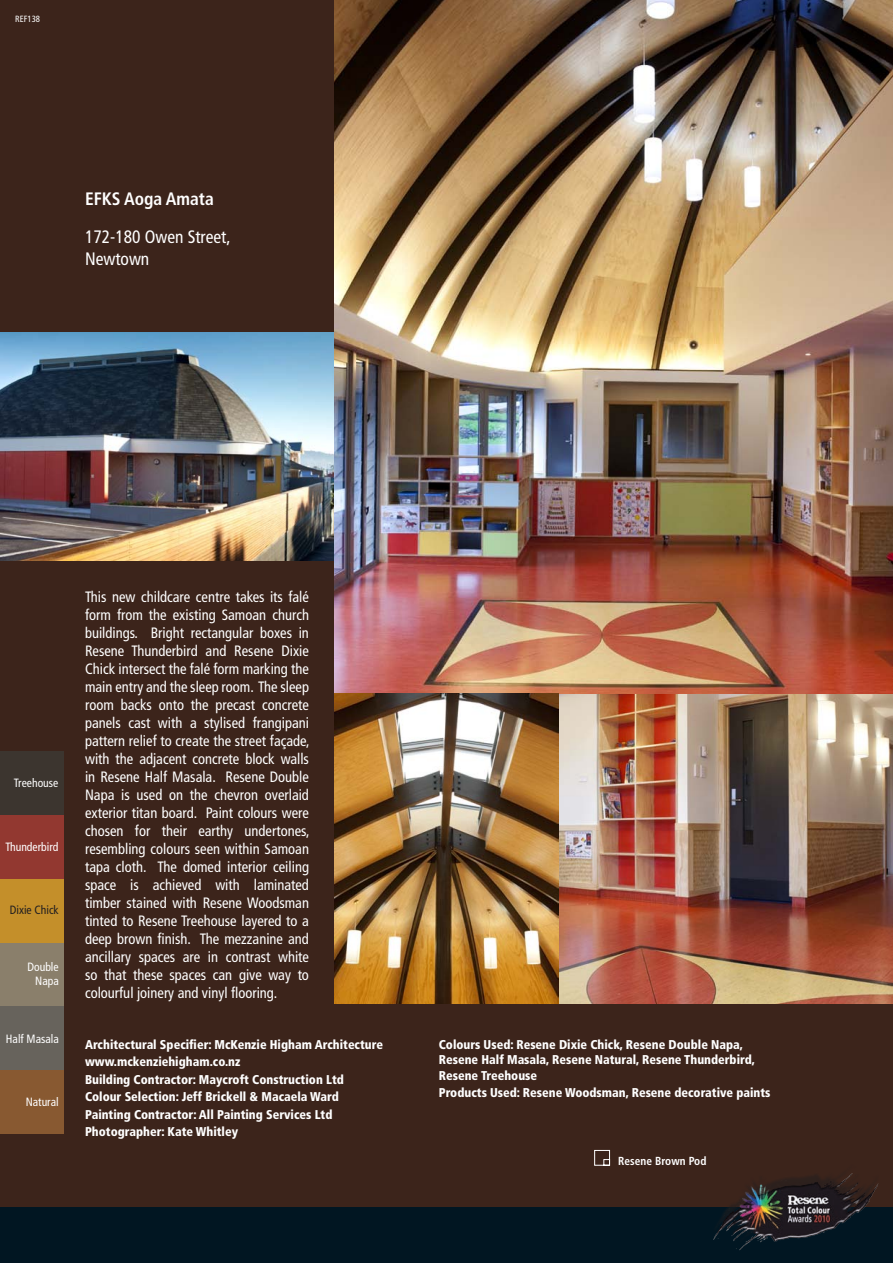
<style>
.page{position:relative;width:893px;height:1263px;background:#fff}
.page>*{position:absolute;margin:0;border:0;box-sizing:border-box;transform-origin:0 0}
.project_sub{font:condensed 18px/21.6px "Frutiger";color:#fff}
.project{font:700 condensed 18px "Frutiger";color:#fff}
.body{font:condensed 15px/18px "Frutiger";color:#fff;text-align:justify}
.credits_white{font:900 condensed 12.75px/15.3px "Frutiger";color:#fff}
.Colour_swatch_RHS{font:condensed 12px/13.5px "Frutiger";color:#fff;text-align:right}
.Colour_swatch_RHS-2{font:condensed 12px "Frutiger";color:#231f20}
.t1{font:700 condensed 11.7px "Frutiger";letter-spacing:.005em;color:#fff}
.Ref_Right{font:condensed 9px "Frutiger";color:#fff}
</style>
<div class="page">
<div style="left:0;top:0;width:893px;height:1227px;background:#3c241b"></div>
<img style="left:0;top:332px;width:334px;height:228px">
<img style="left:334px;top:0;width:559px;height:693px">
<img style="left:334px;top:693px;width:559px;height:310px">
<div style="left:0;top:815px;width:64px;height:64px;background:#923830"></div>
<div style="left:0;top:751px;width:64px;height:64px;background:#3c352f"></div>
<div style="left:0;top:879px;width:64px;height:64px;background:#c48f2a"></div>
<div style="left:0;top:943px;width:64px;height:63px;background:#8a7f6b"></div>
<div style="left:0;top:1006px;width:64px;height:64px;background:#67635c"></div>
<div style="left:0;top:1070px;width:64px;height:64px;background:#885931"></div>
<svg style="left:594px;top:1149px;width:16px;height:17px"></svg>
<div style="left:0;top:1208px;width:893px;height:55px;background:#011622"></div>
<img style="left:713px;top:1173px;width:166px;height:78px">
<p class="Ref_Right" style="left:15px;top:13px;width:26px">REF138</p>
<p class="project" style="left:85px;top:188px;width:130px">EFKS Aoga Amata</p>
<p class="project_sub" style="left:85px;top:227px;width:147px">172-180 Owen Street,<br>Newtown</p>
<p class="Colour_swatch_RHS" style="left:14px;top:776px;width:46px">Treehouse</p>
<p class="Colour_swatch_RHS" style="left:5px;top:840px;width:55px">Thunderbird</p>
<p class="Colour_swatch_RHS-2" style="left:10px;top:903px;width:50px">Dixie Chick</p>
<p class="Colour_swatch_RHS" style="left:27px;top:961px;width:33px">Double<br>Napa</p>
<p class="Colour_swatch_RHS" style="left:6px;top:1032px;width:54px">Half Masala</p>
<p class="Colour_swatch_RHS" style="left:26px;top:1096px;width:34px">Natural</p>
<p class="body" style="left:85px;top:588px;width:226px">This new childcare centre takes its falé form from the existing Samoan church buildings. Bright rectangular boxes in Resene Thunderbird and Resene Dixie Chick intersect the falé form marking the main entry and the sleep room. The sleep room backs onto the precast concrete panels cast with a stylised frangipani pattern relief to create the street façade, with the adjacent concrete block walls in Resene Half Masala. Resene Double Napa is used on the chevron overlaid exterior titan board. Paint colours were chosen for their earthy undertones, resembling colours seen within Samoan tapa cloth. The domed interior ceiling space is achieved with laminated timber stained with Resene Woodsman tinted to Resene Treehouse layered to a deep brown finish. The mezzanine and ancillary spaces are in contrast white so that these spaces can give way to colourful joinery and vinyl flooring.</p>
<p class="credits_white" style="left:85px;top:1037px;width:299px">Architectural Specifier: McKenzie Higham Architecture</p>
<p class="credits_white" style="left:85px;top:1054px;width:157px">www.mckenziehigham.co.nz</p>
<p class="credits_white" style="left:85px;top:1072px;width:260px">Building Contractor: Maycroft Construction Ltd</p>
<p class="credits_white" style="left:85px;top:1089px;width:255px">Colour Selection: Jeff Brickell &amp; Macaela Ward</p>
<p class="credits_white" style="left:85px;top:1106px;width:249px">Painting Contractor: All Painting Services Ltd</p>
<p class="credits_white" style="left:85px;top:1124px;width:155px">Photographer: Kate Whitley</p>
<p class="credits_white" style="left:439px;top:1037px;width:318px">Colours Used: Resene Dixie Chick, Resene Double Napa,<br>Resene Half Masala, Resene Natural, Resene Thunderbird,<br>Resene Treehouse</p>
<p class="credits_white" style="left:439px;top:1085px;width:333px">Products Used: Resene Woodsman, Resene decorative paints</p>
<p class="t1" style="left:618px;top:1154px;width:90px">Resene Brown Pod</p>
</div>
